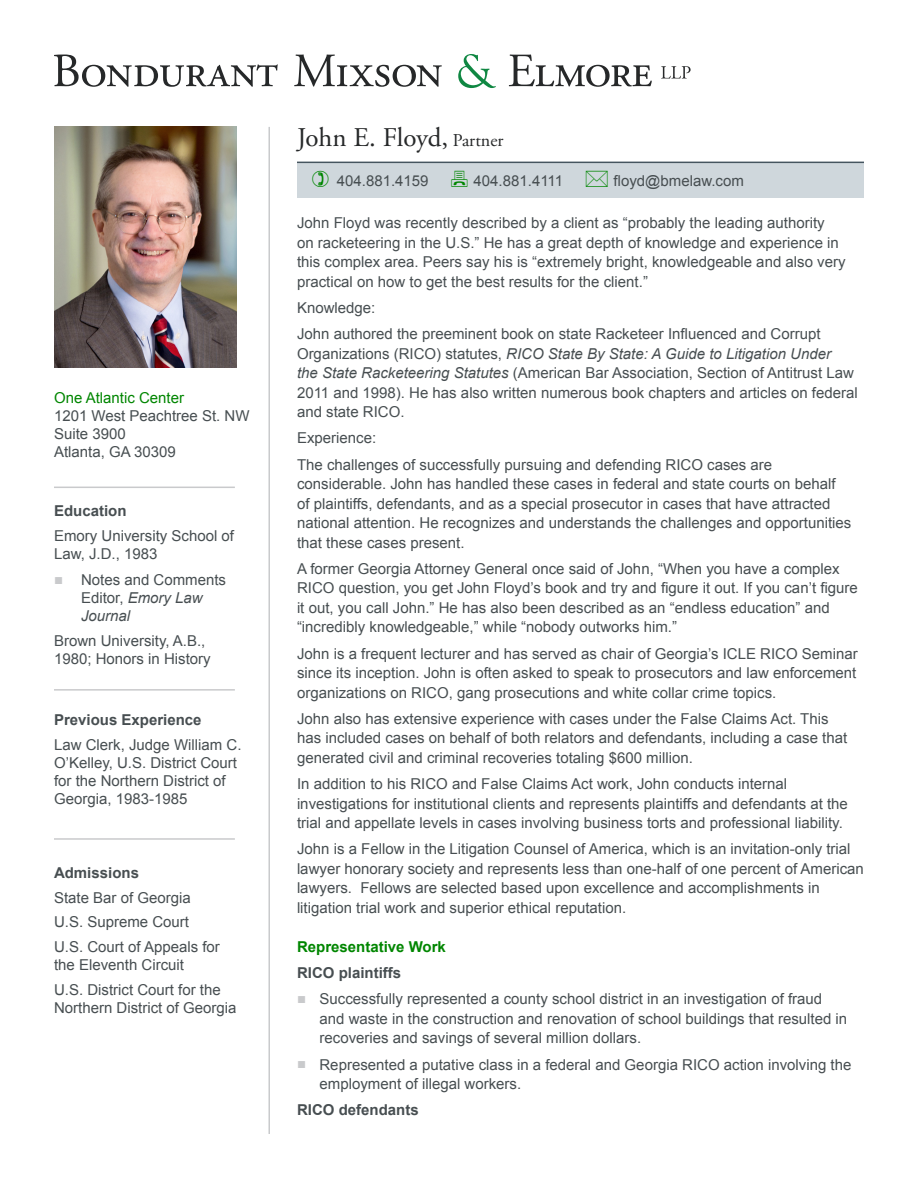
<style>
.page{position:relative;width:918px;height:1188px;background:#fff}
.page>*{position:absolute;margin:0;border:0;box-sizing:border-box;transform-origin:0 0}
.t1{font:27px "Adobe Garamond Pro";letter-spacing:-.005em;color:#262829}
.t2{font:15px/19.5px "Arial";color:#474e51}
.t3{font:700 15px "Arial";color:#474e51}
.t4{font:700 15px "Arial";color:#008600}
.t5{font:15px "Arial";color:#008600}
.s1{color:#c9cacc}
.s2{font-style:italic}
.s3{font-size:18px}
</style>
<div class="page">
<div style="left:297px;top:162px;width:567px;height:36px;background:#cfd7dc"></div>
<hr style="left:297px;top:162px;width:567px;height:1px;background:#45555f">
<img style="left:54px;top:127px;width:182px;height:241px">
<hr style="left:268px;top:127px;width:2px;height:1007px;background:#c9cacc">
<hr style="left:54px;top:487px;width:181px;height:1px;background:#c9cacc">
<hr style="left:54px;top:689px;width:181px;height:2px;background:#c9cacc">
<svg style="left:54px;top:55px;width:224px;height:32px"></svg>
<svg style="left:294px;top:55px;width:148px;height:32px"></svg>
<svg style="left:509px;top:55px;width:143px;height:32px"></svg>
<svg style="left:458px;top:54px;width:38px;height:34px"></svg>
<svg style="left:661px;top:66px;width:30px;height:13px"></svg>
<hr style="left:54px;top:838px;width:181px;height:2px;background:#c9cacc">
<p class="t5" style="left:54px;top:388px;width:132px">One Atlantic Center</p>
<p class="t2" style="left:54px;top:407px;width:197px">1201 West Peachtree St. NW</p>
<p class="t2" style="left:54px;top:425px;width:73px">Suite 3900</p>
<p class="t2" style="left:54px;top:443px;width:123px">Atlanta, GA 30309</p>
<p class="t3" style="left:54px;top:501px;width:74px">Education</p>
<p class="t2" style="left:54px;top:527px;width:182px;line-height:18px">Emory University School of<br>Law, J.D., 1983</p>
<p class="t2" style="left:81px;top:571px;width:147px;line-height:18px;text-indent:-27px"><span class="s1">■</span> Notes and Comments<br>Editor, <span class="s2">Emory Law<br>Journal</span></p>
<p class="t2" style="left:54px;top:632px;width:158px;line-height:18px">Brown University, A.B.,<br>1980; Honors in History</p>
<p class="t3" style="left:54px;top:710px;width:149px">Previous Experience</p>
<p class="t2" style="left:54px;top:736px;width:189px;line-height:18px">Law Clerk, Judge William C.<br>O’Kelley, U.S. District Court for the Northern District of<br>Georgia, 1983-1985</p>
<p class="t3" style="left:54px;top:863px;width:87px">Admissions</p>
<p class="t2" style="left:54px;top:888px;width:138px">State Bar of Georgia</p>
<p class="t2" style="left:54px;top:913px;width:137px">U.S. Supreme Court</p>
<p class="t2" style="left:54px;top:938px;width:167px;line-height:18px">U.S. Court of Appeals for the Eleventh Circuit</p>
<p class="t2" style="left:54px;top:981px;width:184px;line-height:18px">U.S. District Court for the<br>Northern District of Georgia</p>
<p class="t1" style="left:297px;top:122px;width:208px">John E. Floyd, <span class="s3">Partner</span></p>
<p class="t2" style="left:337px;top:171px;width:93px">404.881.4159</p>
<p class="t2" style="left:474px;top:171px;width:91px">404.881.4111</p>
<p class="t2" style="left:614px;top:171px;width:132px">floyd@bmelaw.com</p>
<p class="t2" style="left:297px;top:213px;width:550px">John Floyd was recently described by a client as “probably the leading authority<br>on racketeering in the U.S.” He has a great depth of knowledge and experience in this complex area. Peers say his is “extremely bright, knowledgeable and also very practical on how to get the best results for the client.”</p>
<p class="t2" style="left:297px;top:298px;width:80px">Knowledge:</p>
<p class="t2" style="left:297px;top:324px;width:562px">John authored the preeminent book on state Racketeer Influenced and Corrupt Organizations (RICO) statutes, <span class="s2">RICO State By State: A Guide to Litigation Under<br>the State Racketeering Statutes</span> (American Bar Association, Section of Antitrust Law 2011 and 1998). He has also written numerous book chapters and articles on federal and state RICO.</p>
<p class="t2" style="left:297px;top:429px;width:81px">Experience:</p>
<p class="t2" style="left:297px;top:455px;width:556px">The challenges of successfully pursuing and defending RICO cases are considerable. John has handled these cases in federal and state courts on behalf of plaintiffs, defendants, and as a special prosecutor in cases that have attracted national attention. He recognizes and understands the challenges and opportunities that these cases present.</p>
<p class="t2" style="left:297px;top:559px;width:562px">A former Georgia Attorney General once said of John, “When you have a complex RICO question, you get John Floyd’s book and try and figure it out. If you can’t figure it out, you call John.” He has also been described as an “endless education” and “incredibly knowledgeable,” while “nobody outworks him.”</p>
<p class="t2" style="left:297px;top:644px;width:562px;text-align:justify">John is a frequent lecturer and has served as chair of Georgia’s ICLE RICO Seminar since its inception. John is often asked to speak to prosecutors and law enforcement organizations on RICO, gang prosecutions and white collar crime topics.</p>
<p class="t2" style="left:297px;top:709px;width:552px">John also has extensive experience with cases under the False Claims Act. This has included cases on behalf of both relators and defendants, including a case that generated civil and criminal recoveries totaling $600 million.</p>
<p class="t2" style="left:297px;top:774px;width:552px">In addition to his RICO and False Claims Act work, John conducts internal investigations for institutional clients and represents plaintiffs and defendants at the trial and appellate levels in cases involving business torts and professional liability.</p>
<p class="t2" style="left:297px;top:840px;width:568px">John is a Fellow in the Litigation Counsel of America, which is an invitation-only trial lawyer honorary society and represents less than one-half of one percent of American lawyers. Fellows are selected based upon excellence and accomplishments in litigation trial work and superior ethical reputation.</p>
<p class="t4" style="left:297px;top:937px;width:150px">Representative Work</p>
<p class="t3" style="left:297px;top:963px;width:106px">RICO plaintiffs</p>
<p class="t2" style="left:320px;top:990px;width:529px;text-indent:-22px"><span class="s1">■</span> Successfully represented a county school district in an investigation of fraud and waste in the construction and renovation of school buildings that resulted in recoveries and savings of several million dollars.</p>
<p class="t2" style="left:320px;top:1055px;width:533px;text-indent:-22px"><span class="s1">■</span> Represented a putative class in a federal and Georgia RICO action involving the employment of illegal workers.</p>
<p class="t3" style="left:297px;top:1100px;width:123px">RICO defendants</p>
</div>
